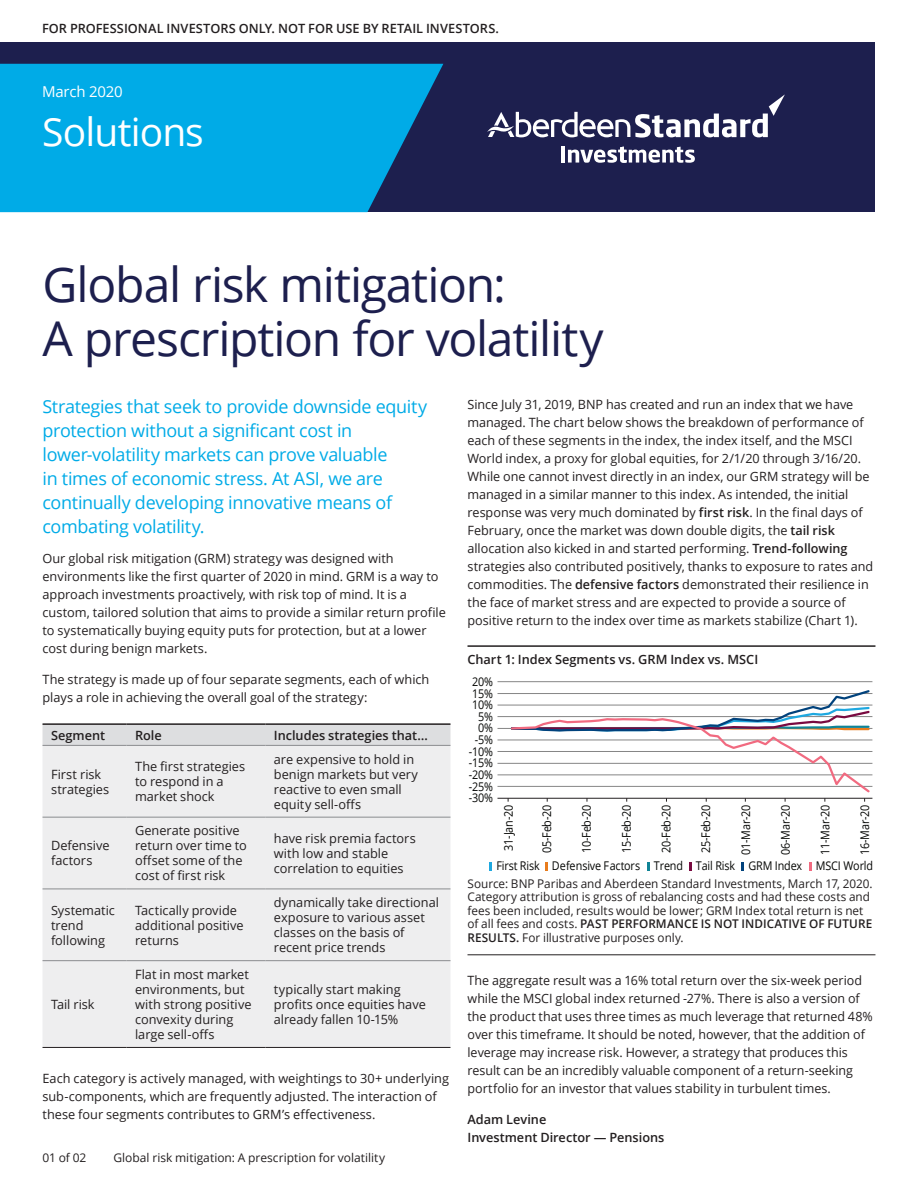
<style>
.page{position:relative;width:918px;height:1188px;background:#fff}
.page>*{position:absolute;margin:0;border:0;box-sizing:border-box;transform-origin:0 0}
._01_Main_Headline{font:48px/54px "Open Sans";letter-spacing:-.025em;color:#1d1f4e}
.t1{font:39px "Open Sans";letter-spacing:-.025em;color:#fff}
._12_Section_Head_12p{font:18px/24px "Open Sans";letter-spacing:-.02em;color:#00abe7}
.t2{font:15px "Open Sans";letter-spacing:-.015em;color:#fff}
._04_Body_Text___Spac{font:12.75px/18px "Open Sans";color:#231f20}
.T2_Table_Text_8_5pt{font:12.75px/15px "Open Sans";color:#231f20}
._06_Subhead_2___Blac{font:600 12.75px/18px "Open Sans";color:#231f20}
.T1_Column_Header_8_5{font:600 12.75px "Open Sans";color:#231f20}
._17_Footnote_Source{font:12px/13.5px "Open Sans";color:#231f20}
.t3{font:12px "Open Sans";letter-spacing:-.015em;color:#040503;scale:.9 1}
.s1{font-weight:600}
.s2{color:#050504}
</style>
<div class="page">
<div style="left:0;top:43px;width:875px;height:169px;background:#1d1f4e"></div>
<svg style="left:0;top:64px;width:443px;height:148px;background:#029fda"></svg>
<svg style="left:487px;top:94px;width:298px;height:44px"></svg>
<hr style="left:561px;top:146px;width:4px;height:17px;background:#fff">
<svg style="left:568px;top:147px;width:127px;height:16px"></svg>
<div style="left:43px;top:725px;width:407px;height:20px;background:#dddee0"></div>
<div style="left:43px;top:746px;width:407px;height:301px;background:#eeeeef"></div>
<hr style="left:43px;top:1047px;width:84px;height:1px;background:#231f20">
<hr style="left:127px;top:1047px;width:138px;height:1px;background:#231f20">
<hr style="left:265px;top:1047px;width:185px;height:1px;background:#231f20">
<hr style="left:43px;top:723px;width:84px;height:2px;background:#231f20">
<hr style="left:127px;top:723px;width:138px;height:2px;background:#231f20">
<hr style="left:265px;top:723px;width:185px;height:2px;background:#231f20">
<hr style="left:43px;top:745px;width:84px;height:1px;background:#8a8c8f">
<hr style="left:127px;top:745px;width:138px;height:1px;background:#8a8c8f">
<hr style="left:265px;top:745px;width:185px;height:1px;background:#8a8c8f">
<hr style="left:43px;top:817px;width:84px;height:1px;background:#8a8c8f">
<hr style="left:127px;top:817px;width:138px;height:1px;background:#8a8c8f">
<hr style="left:265px;top:817px;width:185px;height:1px;background:#8a8c8f">
<hr style="left:43px;top:889px;width:84px;height:1px;background:#8a8c8f">
<hr style="left:127px;top:889px;width:138px;height:1px;background:#8a8c8f">
<hr style="left:265px;top:889px;width:185px;height:1px;background:#8a8c8f">
<hr style="left:43px;top:960px;width:84px;height:1px;background:#8a8c8f">
<hr style="left:127px;top:960px;width:138px;height:1px;background:#8a8c8f">
<hr style="left:265px;top:960px;width:185px;height:1px;background:#8a8c8f">
<hr style="left:468px;top:645px;width:407px;height:2px;background:#231f20">
<hr style="left:468px;top:955px;width:407px;height:1px;background:#231f20">
<hr style="left:498px;top:798px;width:374px;height:1px;background:#231f20">
<hr style="left:498px;top:786px;width:374px;height:1px;background:#868686">
<hr style="left:498px;top:775px;width:374px;height:1px;background:#868686">
<hr style="left:498px;top:763px;width:374px;height:1px;background:#868686">
<hr style="left:498px;top:751px;width:374px;height:1px;background:#868686">
<hr style="left:498px;top:740px;width:374px;height:1px;background:#868686">
<hr style="left:498px;top:716px;width:374px;height:1px;background:#868686">
<hr style="left:498px;top:705px;width:374px;height:1px;background:#868686">
<hr style="left:498px;top:693px;width:374px;height:1px;background:#868686">
<hr style="left:498px;top:681px;width:374px;height:1px;background:#868686">
<hr style="left:498px;top:728px;width:374px;height:1px;background:#868686">
<svg style="left:508px;top:690px;width:364px;height:112px"></svg>
<svg style="left:490px;top:862px;width:2px;height:8px"></svg>
<svg style="left:545px;top:862px;width:2px;height:8px"></svg>
<svg style="left:647px;top:862px;width:2px;height:8px"></svg>
<svg style="left:689px;top:862px;width:2px;height:8px"></svg>
<svg style="left:742px;top:862px;width:2px;height:8px"></svg>
<svg style="left:809px;top:862px;width:2px;height:8px"></svg>
<p class="_06_Subhead_2___Blac" style="left:42px;top:19px;width:459px">FOR PROFESSIONAL INVESTORS ONLY. NOT FOR USE BY RETAIL INVESTORS.</p>
<p class="t2" style="left:42px;top:81px;width:82px">March 2020</p>
<h2 class="t1" style="left:42px;top:105px;width:163px">Solutions</h2>
<p class="_01_Main_Headline" style="left:43px;top:256px;width:563px">Global risk mitigation:<br>A prescription for volatility</p>
<p class="_12_Section_Head_12p" style="left:43px;top:394px;width:386px">Strategies that seek to provide downside equity protection without a significant cost in lower-volatility markets can prove valuable<br>in times of economic stress. At ASI, we are continually developing innovative means of combating volatility.</p>
<p class="_04_Body_Text___Spac" style="left:43px;top:549px;width:405px">Our global risk mitigation (GRM) strategy was designed with environments like the first quarter of 2020 in mind. GRM is a way to approach investments proactively, with risk top of mind. It is a custom, tailored solution that aims to provide a similar return profile to systematically buying equity puts for protection, but at a lower cost during benign markets.</p>
<p class="_04_Body_Text___Spac" style="left:43px;top:670px;width:388px">The strategy is made up of four separate segments, each of which plays a role in achieving the overall goal of the strategy:</p>
<p class="T1_Column_Header_8_5" style="left:51px;top:726px;width:56px">Segment</p>
<p class="T1_Column_Header_8_5" style="left:135px;top:726px;width:28px">Role</p>
<p class="T1_Column_Header_8_5" style="left:274px;top:726px;width:155px">Includes strategies that…</p>
<p class="T2_Table_Text_8_5pt" style="left:51px;top:766px;width:60px">First risk strategies</p>
<p class="T2_Table_Text_8_5pt" style="left:135px;top:759px;width:112px">The first strategies to respond in a market shock</p>
<p class="T2_Table_Text_8_5pt" style="left:274px;top:751px;width:146px">are expensive to hold in benign markets but very reactive to even small equity sell-offs</p>
<p class="T2_Table_Text_8_5pt" style="left:51px;top:838px;width:60px">Defensive factors</p>
<p class="T2_Table_Text_8_5pt" style="left:135px;top:823px;width:113px">Generate positive return over time to offset some of the cost of first risk</p>
<p class="T2_Table_Text_8_5pt" style="left:274px;top:830px;width:143px">have risk premia factors with low and stable correlation to equities</p>
<p class="T2_Table_Text_8_5pt" style="left:51px;top:902px;width:66px">Systematic trend following</p>
<p class="T2_Table_Text_8_5pt" style="left:135px;top:902px;width:110px">Tactically provide additional positive returns</p>
<p class="T2_Table_Text_8_5pt" style="left:274px;top:895px;width:167px">dynamically take directional exposure to various asset classes on the basis of recent price trends</p>
<p class="T2_Table_Text_8_5pt" style="left:51px;top:996px;width:45px">Tail risk</p>
<p class="T2_Table_Text_8_5pt" style="left:135px;top:966px;width:118px">Flat in most market environments, but with strong positive convexity during large sell-offs</p>
<p class="T2_Table_Text_8_5pt" style="left:274px;top:981px;width:153px">typically start making profits once equities have already fallen 10-15%</p>
<p class="_04_Body_Text___Spac" style="left:43px;top:1069px;width:408px">Each category is actively managed, with weightings to 30+ underlying sub-components, which are frequently adjusted. The interaction of these four segments contributes to GRM’s effectiveness.</p>
<p class="_17_Footnote_Source" style="left:43px;top:1151px;width:45px">01 of 02</p>
<p class="_17_Footnote_Source" style="left:113px;top:1151px;width:273px">Global risk mitigation: A prescription for volatility</p>
<p class="_04_Body_Text___Spac" style="left:468px;top:395px;width:407px">Since July 31, 2019, BNP has created and run an index that we have managed. The chart below shows the breakdown of performance of each of these segments in the index, the index itself, and the MSCI World index, a proxy for global equities, for 2/1/20 through 3/16/20.<br>While one cannot invest directly in an index, our GRM strategy will be managed in a similar manner to this index. As intended, the initial response was very much dominated by <span class="s1">first risk</span>. In the final days of February, once the market was down double digits, the <span class="s1">tail risk </span>allocation also kicked in and started performing. <span class="s1">Trend-following </span>strategies also contributed positively, thanks to exposure to rates and commodities. The <span class="s1">defensive factors</span> demonstrated their resilience in the face of market stress and are expected to provide a source of positive return to the index over time as markets stabilize (Chart 1).</p>
<p class="_06_Subhead_2___Blac" style="left:468px;top:650px;width:292px">Chart 1: Index Segments vs. GRM Index vs. MSCI</p>
<p class="t3" style="left:472px;top:673px;width:25px">20%</p>
<p class="t3" style="left:472px;top:685px;width:25px">15%</p>
<p class="t3" style="left:472px;top:697px;width:25px">10%</p>
<p class="t3" style="left:478px;top:708px;width:18px">5%</p>
<p class="t3" style="left:478px;top:720px;width:18px">0%</p>
<p class="t3" style="left:475px;top:732px;width:22px">-5%</p>
<p class="t3" style="left:469px;top:743px;width:28px">-10%</p>
<p class="t3" style="left:469px;top:755px;width:28px">-15%</p>
<p class="t3" style="left:469px;top:766px;width:28px">-20%</p>
<p class="t3" style="left:469px;top:778px;width:28px">-25%</p>
<p class="t3" style="left:469px;top:790px;width:28px">-30%</p>
<p class="t3" style="left:500px;top:851px;width:52px;rotate:-90deg">31-Jan-20</p>
<p class="t3" style="left:539px;top:853px;width:56px;rotate:-90deg">05-Feb-20</p>
<p class="t3" style="left:578px;top:853px;width:56px;rotate:-90deg">10-Feb-20</p>
<p class="t3" style="left:618px;top:853px;width:56px;rotate:-90deg">15-Feb-20</p>
<p class="t3" style="left:658px;top:853px;width:56px;rotate:-90deg">20-Feb-20</p>
<p class="t3" style="left:698px;top:853px;width:56px;rotate:-90deg">25-Feb-20</p>
<p class="t3" style="left:737px;top:855px;width:58px;rotate:-90deg">01-Mar-20</p>
<p class="t3" style="left:777px;top:855px;width:58px;rotate:-90deg">06-Mar-20</p>
<p class="t3" style="left:817px;top:855px;width:58px;rotate:-90deg">11-Mar-20</p>
<p class="t3" style="left:857px;top:855px;width:58px;rotate:-90deg">16-Mar-20</p>
<p class="t3" style="left:496px;top:858px;width:420px"><span class="s2">First Risk</span> Defensive Factors Trend Tail Risk GRM Index MSCI World</p>
<p class="_17_Footnote_Source" style="left:468px;top:876px;width:407px">Source: BNP Paribas and Aberdeen Standard Investments, March 17, 2020.<br>Category attribution is gross of rebalancing costs and had these costs and fees been included, results would be lower; GRM Index total return is net of all fees and costs. <span class="s1">PAST PERFORMANCE IS NOT INDICATIVE OF FUTURE RESULTS.</span> For illustrative purposes only.</p>
<p class="_04_Body_Text___Spac" style="left:468px;top:971px;width:407px">The aggregate result was a 16% total return over the six-week period while the MSCI global index returned -27%. There is also a version of the product that uses three times as much leverage that returned 48% over this timeframe. It should be noted, however, that the addition of leverage may increase risk. However, a strategy that produces this result can be an incredibly valuable component of a return-seeking portfolio for an investor that values stability in turbulent times.</p>
<p class="_06_Subhead_2___Blac" style="left:468px;top:1110px;width:198px">Adam Levine<br>Investment Director — Pensions</p>
</div>
